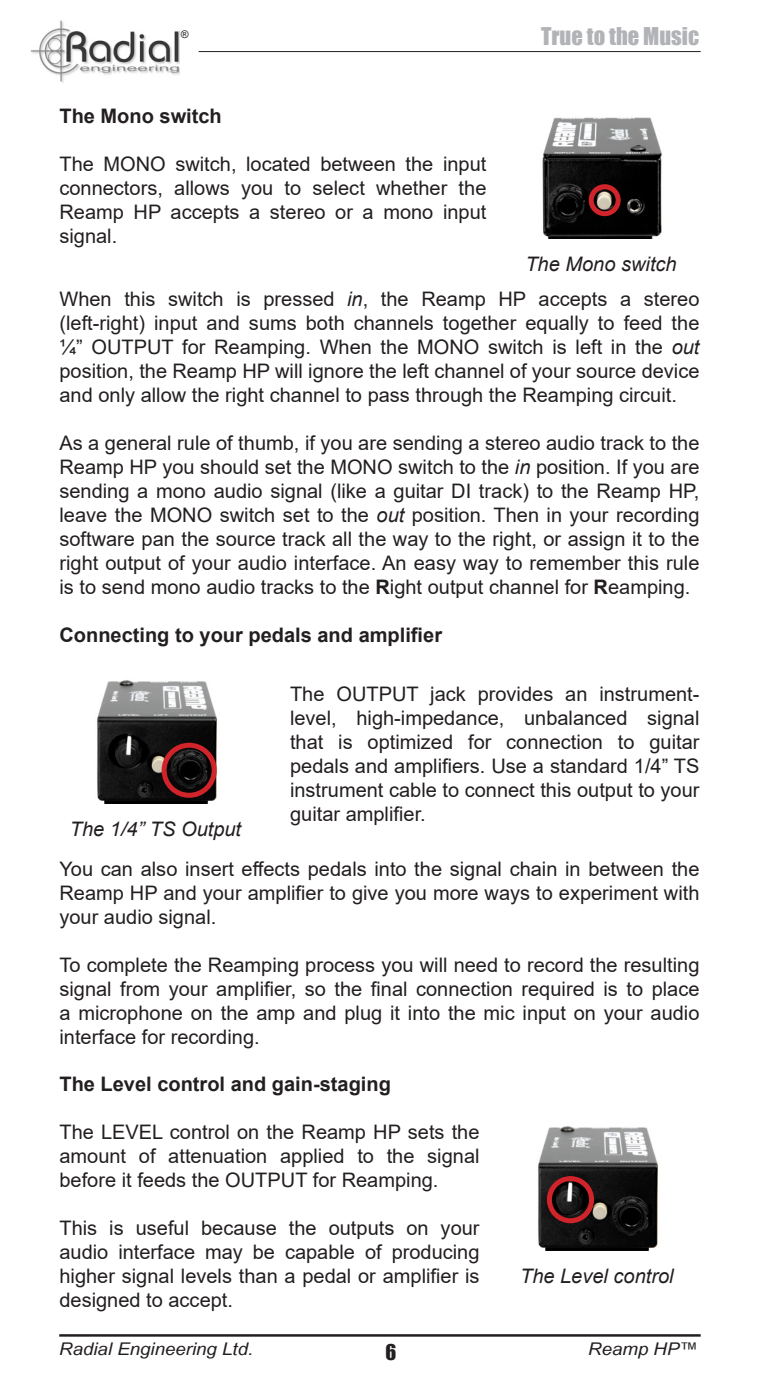
<style>
.page{position:relative;width:759px;height:1382px;background:#fff}
.page>*{position:absolute;margin:0;border:0;box-sizing:border-box;transform-origin:0 0}
.t1{font:22.5px "Impact";color:#b2b3b7}
.Header_1{font:20px/24px "Arial";color:#231f20;text-align:justify}
.Header_1-2{font:700 20px "Arial";color:#231f20}
.Body_Text{font:italic 20px "Arial";color:#231f20}
.t2{font:20px "Impact";color:#231f20}
.t3{font:italic 17.5px "Arial Narrow";color:#231f20;scale:1.3 1}
.t4{font:italic 10.5px "Arial";color:#231f20}
.s1{font-style:italic}
.s2{font-weight:700}
</style>
<div class="page">
<img style="left:30px;top:21px;width:149px;height:61px">
<hr style="left:198px;top:51px;width:502px;height:1px;background:#231f20">
<hr style="left:59px;top:1334px;width:641px;height:3px;background:#231f20">
<img style="left:542px;top:117px;width:120px;height:121px">
<div style="left:588px;top:184px;width:32px;height:32px;border:5px solid #d1232a;border-radius:50%"></div>
<img style="left:538px;top:1126px;width:120px;height:124px">
<div style="left:546px;top:1176px;width:47px;height:47px;border:5px solid #d1232a;border-radius:50%"></div>
<img style="left:97px;top:680px;width:120px;height:124px">
<div style="left:161px;top:743px;width:56px;height:55px;border:5px solid #d1232a;border-radius:50%"></div>
<p class="t4" style="left:180px;top:27px;width:9px">®</p>
<p class="Header_1-2" style="left:59px;top:101px;width:164px">The Mono switch</p>
<p class="Header_1" style="left:59px;top:151px;width:428px">The MONO switch, located between the input connectors, allows you to select whether the Reamp HP accepts a stereo or a mono input signal.</p>
<p class="t1" style="left:541px;top:19px;width:159px">True to the Music</p>
<p class="Body_Text" style="left:525px;top:251px;width:153px">The Mono switch</p>
<p class="Header_1" style="left:59px;top:287px;width:641px">When this switch is pressed <span class="s1">in</span>, the Reamp HP accepts a stereo (left-right) input and sums both channels together equally to feed the ¼” OUTPUT for Reamping. When the MONO switch is left in the <span class="s1">out </span>position, the Reamp HP will ignore the left channel of your source device and only allow the right channel to pass through the Reamping circuit.</p>
<p class="Header_1" style="left:59px;top:431px;width:641px">As a general rule of thumb, if you are sending a stereo audio track to the Reamp HP you should set the MONO switch to the <span class="s1">in</span> position. If you are sending a mono audio signal (like a guitar DI track) to the Reamp HP, leave the MONO switch set to the <span class="s1">out</span> position. Then in your recording software pan the source track all the way to the right, or assign it to the right output of your audio interface. An easy way to remember this rule is to send mono audio tracks to the <span class="s2">R</span>ight output channel for <span class="s2">R</span>eamping.</p>
<p class="Header_1-2" style="left:59px;top:621px;width:384px">Connecting to your pedals and amplifier</p>
<p class="Header_1" style="left:290px;top:682px;width:411px">The OUTPUT jack provides an instrument&shy;level, high-impedance, unbalanced signal that is optimized for connection to guitar pedals and amplifiers. Use a standard 1/4” TS instrument cable to connect this output to your guitar amplifier.</p>
<p class="Header_1" style="left:59px;top:857px;width:641px">You can also insert effects pedals into the signal chain in between the Reamp HP and your amplifier to give you more ways to experiment with your audio signal.</p>
<p class="Header_1" style="left:59px;top:953px;width:641px">To complete the Reamping process you will need to record the resulting signal from your amplifier, so the final connection required is to place a microphone on the amp and plug it into the mic input on your audio interface for recording.</p>
<p class="Header_1-2" style="left:59px;top:1070px;width:333px">The Level control and gain-staging</p>
<p class="Header_1" style="left:59px;top:1120px;width:421px">The LEVEL control on the Reamp HP sets the amount of attenuation applied to the signal before it feeds the OUTPUT for Reamping.</p>
<p class="Header_1" style="left:59px;top:1216px;width:421px">This is useful because the outputs on your audio interface may be capable of producing higher signal levels than a pedal or amplifier is designed to accept.</p>
<p class="Body_Text" style="left:70px;top:816px;width:173px">The 1/4” TS Output</p>
<p class="Body_Text" style="left:520px;top:1263px;width:155px">The Level control</p>
<p class="t3" style="left:59px;top:1336px;width:151px">Radial Engineering Ltd.</p>
<p class="t2" style="left:385px;top:1336px;width:12px">6</p>
<p class="t3" style="left:588px;top:1337px;width:86px">Reamp HP™</p>
</div>
